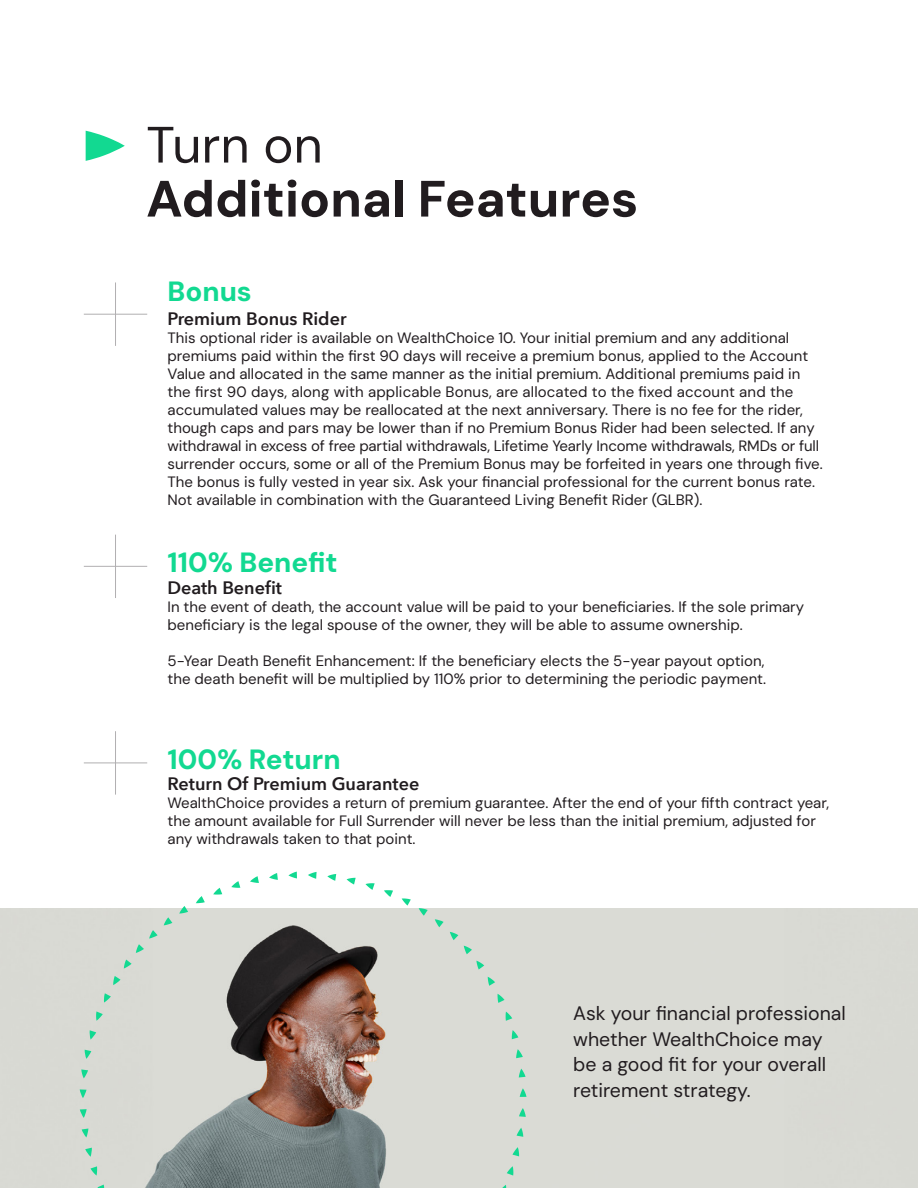
<style>
.page{position:relative;width:918px;height:1188px;background:#fff}
.page>*{position:absolute;margin:0;border:0;box-sizing:border-box;transform-origin:0 0}
.t1{font:800 51px "DM Sans";color:#211c1f}
.t2{font:51px "DM Sans";color:#211c1f}
.t3{font:800 27.9px "DM Sans";color:#12d991}
.t4{font:19.5px/25.5px "DM Sans";color:#211c1f}
.t5{font:600 18px "Avenir Next";color:#211c1f}
.t6{font:15px/18px "DM Sans";color:#211c1f}
</style>
<div class="page">
<svg style="left:86px;top:131px;width:39px;height:30px"></svg>
<img style="left:0;top:909px;width:918px;height:279px">
<svg style="left:80px;top:1109px;width:7px;height:9px"></svg>
<svg style="left:82px;top:1129px;width:6px;height:8px"></svg>
<svg style="left:85px;top:1148px;width:7px;height:9px"></svg>
<svg style="left:91px;top:1166px;width:6px;height:10px"></svg>
<svg style="left:97px;top:1185px;width:7px;height:3px"></svg>
<svg style="left:499px;top:1185px;width:7px;height:3px"></svg>
<svg style="left:507px;top:1166px;width:6px;height:10px"></svg>
<svg style="left:512px;top:1147px;width:7px;height:9px"></svg>
<svg style="left:517px;top:1128px;width:6px;height:9px"></svg>
<svg style="left:519px;top:1108px;width:7px;height:9px"></svg>
<svg style="left:520px;top:1088px;width:7px;height:9px"></svg>
<svg style="left:519px;top:1069px;width:7px;height:8px"></svg>
<svg style="left:516px;top:1049px;width:7px;height:9px"></svg>
<svg style="left:512px;top:1030px;width:6px;height:9px"></svg>
<svg style="left:506px;top:1012px;width:6px;height:9px"></svg>
<svg style="left:498px;top:994px;width:7px;height:9px"></svg>
<svg style="left:488px;top:977px;width:7px;height:9px"></svg>
<svg style="left:476px;top:961px;width:8px;height:9px"></svg>
<svg style="left:464px;top:946px;width:8px;height:8px"></svg>
<svg style="left:450px;top:932px;width:8px;height:8px"></svg>
<svg style="left:435px;top:919px;width:9px;height:8px"></svg>
<svg style="left:419px;top:908px;width:9px;height:8px"></svg>
<svg style="left:402px;top:898px;width:9px;height:8px"></svg>
<svg style="left:384px;top:890px;width:9px;height:7px"></svg>
<svg style="left:365px;top:883px;width:10px;height:7px"></svg>
<svg style="left:347px;top:878px;width:9px;height:7px"></svg>
<svg style="left:327px;top:874px;width:9px;height:7px"></svg>
<svg style="left:308px;top:872px;width:9px;height:7px"></svg>
<svg style="left:288px;top:872px;width:9px;height:6px"></svg>
<svg style="left:269px;top:873px;width:9px;height:7px"></svg>
<svg style="left:250px;top:876px;width:9px;height:7px"></svg>
<svg style="left:231px;top:881px;width:9px;height:7px"></svg>
<svg style="left:213px;top:888px;width:9px;height:7px"></svg>
<svg style="left:196px;top:896px;width:9px;height:7px"></svg>
<svg style="left:179px;top:906px;width:9px;height:8px"></svg>
<svg style="left:164px;top:917px;width:8px;height:8px"></svg>
<svg style="left:136px;top:930px;width:22px;height:23px"></svg>
<svg style="left:124px;top:960px;width:8px;height:9px"></svg>
<svg style="left:113px;top:976px;width:8px;height:9px"></svg>
<svg style="left:104px;top:993px;width:7px;height:10px"></svg>
<svg style="left:96px;top:1011px;width:7px;height:10px"></svg>
<svg style="left:90px;top:1030px;width:6px;height:10px"></svg>
<svg style="left:85px;top:1050px;width:6px;height:9px"></svg>
<svg style="left:81px;top:1069px;width:7px;height:9px"></svg>
<svg style="left:80px;top:1089px;width:7px;height:9px"></svg>
<hr style="left:115px;top:282px;width:1px;height:64px;background:#b1afb1">
<hr style="left:84px;top:314px;width:63px;height:1px;background:#b1afb1">
<hr style="left:115px;top:535px;width:1px;height:63px;background:#b1afb1">
<hr style="left:84px;top:566px;width:63px;height:1px;background:#b1afb1">
<hr style="left:115px;top:731px;width:1px;height:64px;background:#b1afb1">
<hr style="left:84px;top:762px;width:63px;height:1px;background:#b1afb1">
<h1 class="t2" style="left:146px;top:113px;width:178px">Turn on</h1>
<h1 class="t1" style="left:146px;top:167px;width:493px">Additional Features</h1>
<h2 class="t3" style="left:168px;top:274px;width:86px">Bonus</h2>
<p class="t5" style="left:168px;top:304px;width:181px">Premium Bonus Rider</p>
<p class="t6" style="left:168px;top:329px;width:657px">This optional rider is available on WealthChoice 10. Your initial premium and any additional premiums paid within the first 90 days will receive a premium bonus, applied to the Account Value and allocated in the same manner as the initial premium. Additional premiums paid in the first 90 days, along with applicable Bonus, are allocated to the fixed account and the accumulated values may be reallocated at the next anniversary. There is no fee for the rider, though caps and pars may be lower than if no Premium Bonus Rider had been selected. If any withdrawal in excess of free partial withdrawals, Lifetime Yearly Income withdrawals, RMDs or full surrender occurs, some or all of the Premium Bonus may be forfeited in years one through five.<br>The bonus is fully vested in year six. Ask your financial professional for the current bonus rate.<br>Not available in combination with the Guaranteed Living Benefit Rider (GLBR).</p>
<h2 class="t3" style="left:168px;top:545px;width:172px">110% Benefit</h2>
<p class="t5" style="left:168px;top:572px;width:116px">Death Benefit</p>
<p class="t6" style="left:168px;top:598px;width:638px">In the event of death, the account value will be paid to your beneficiaries. If the sole primary beneficiary is the legal spouse of the owner, they will be able to assume ownership.</p>
<p class="t6" style="left:168px;top:652px;width:600px">5-Year Death Benefit Enhancement: If the beneficiary elects the 5-year payout option, the death benefit will be multiplied by 110% prior to determining the periodic payment.</p>
<h2 class="t3" style="left:168px;top:741px;width:175px">100% Return</h2>
<p class="t5" style="left:168px;top:769px;width:253px">Return Of Premium Guarantee</p>
<p class="t6" style="left:168px;top:794px;width:663px">WealthChoice provides a return of premium guarantee. After the end of your fifth contract year, the amount available for Full Surrender will never be less than the initial premium, adjusted for any withdrawals taken to that point.</p>
<h3 class="t4" style="left:573px;top:1001px;width:274px">Ask your financial professional whether WealthChoice may be a good fit for your overall retirement strategy.</h3>
</div>
